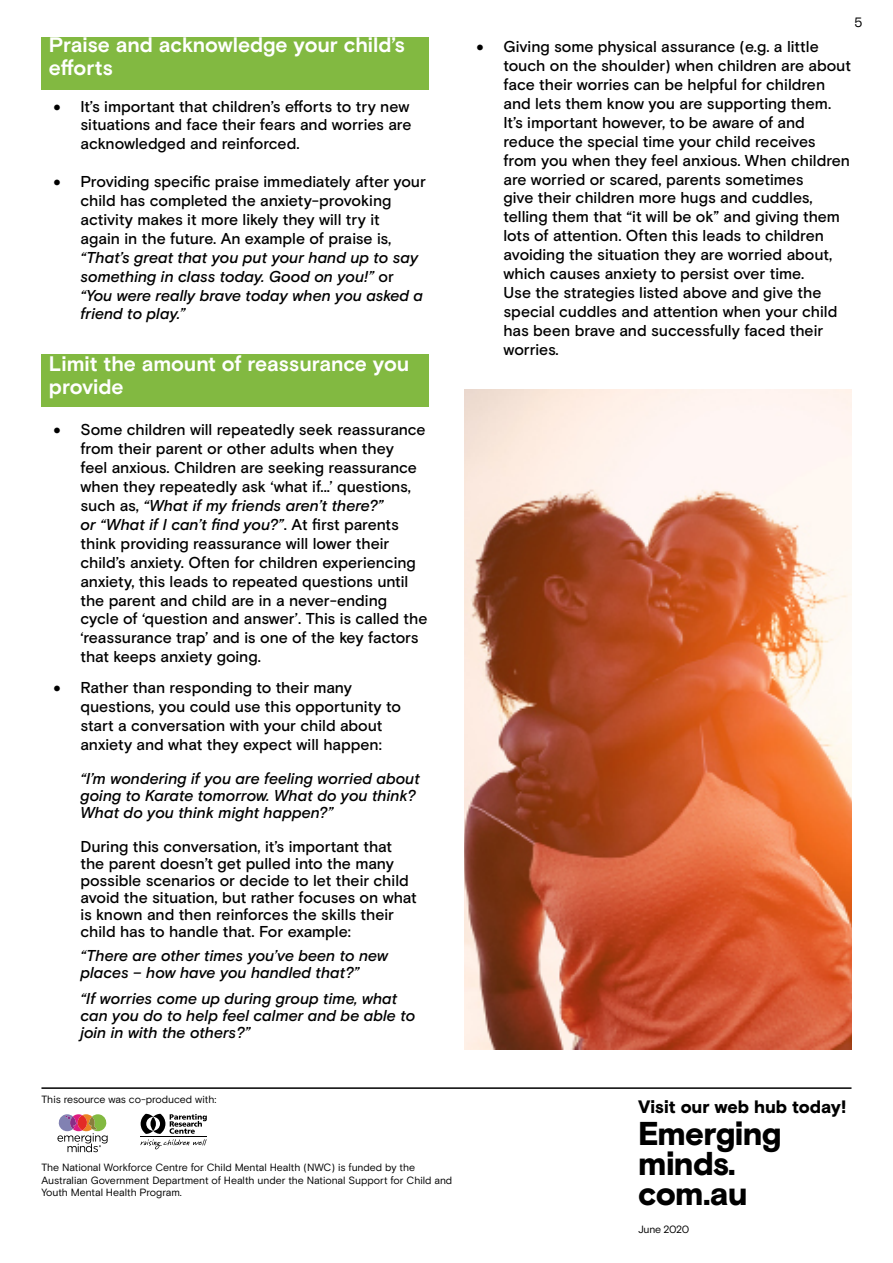
<style>
.page{position:relative;width:893px;height:1263px;background:#fff}
.page>*{position:absolute;margin:0;border:0;box-sizing:border-box;transform-origin:0 0}
.t1{font:900 33px/30px "Basis Grotesque Pro";letter-spacing:-.025em;color:#000}
.t2{font:700 21px/22.6px "Basis Grotesque Pro";letter-spacing:-.005em;color:#fff}
.t3{font:900 18px "Basis Grotesque Pro";letter-spacing:-.005em;color:#000}
.t4{font:500 15.75px/18.9px "Basis Grotesque Pro";letter-spacing:-.005em;color:#000}
.t5{font:italic 500 15.75px/17px "Basis Grotesque Pro";letter-spacing:-.005em;color:#000}
.t6{font:13.5px "Basis Grotesque Pro";color:#000}
.t7{font:10.5px/12.6px "Basis Grotesque Pro";letter-spacing:-.01em;color:#000}
.t8{font:10.5px "Basis Grotesque Pro";letter-spacing:-.035em;color:#000}
.s1{font-style:normal}
.s2{font-style:italic}
</style>
<div class="page">
<hr style="left:41px;top:1087px;width:810px;height:2px;background:#000">
<svg style="left:140px;top:1114px;width:67px;height:35px"></svg>
<hr style="left:141px;top:1136px;width:66px;height:1px;background:#000">
<svg style="left:57px;top:1114px;width:51px;height:38px"></svg>
<div style="left:41px;top:37px;width:387px;height:53px;background:#82b941"></div>
<div style="left:41px;top:355px;width:387px;height:52px;background:#82b941"></div>
<img style="left:464px;top:389px;width:387px;height:661px">
<h2 class="t2" style="left:49px;top:34px;width:358px">Praise and acknowledge your child’s efforts</h2>
<p class="t4" style="left:80px;top:97px;width:332px;text-indent:-27px">• It’s important that children’s efforts to try new situations and face their fears and worries are acknowledged and reinforced.</p>
<p class="t4" style="left:80px;top:173px;width:347px;text-indent:-27px">• Providing specific praise immediately after your child has completed the anxiety-provoking activity makes it more likely they will try it<br>again in the future. An example of praise is,</p>
<p class="t5" style="left:80px;top:248px;width:344px;line-height:18.9px">“That’s great that you put your hand up to say something in class today. Good on you!” <span class="s1">or </span>“You were really brave today when you asked a friend to play.”</p>
<h2 class="t2" style="left:49px;top:353px;width:362px">Limit the amount of reassurance you provide</h2>
<p class="t4" style="left:80px;top:421px;width:348px;text-indent:-27px">• Some children will repeatedly seek reassurance from their parent or other adults when they<br>feel anxious. Children are seeking reassurance when they repeatedly ask ‘what if...’ questions, such as, <span class="s2">“What if my friends aren’t there?”<br>or “What if I can’t find you?”</span>. At first parents think providing reassurance will lower their child’s anxiety. Often for children experiencing anxiety, this leads to repeated questions until the parent and child are in a never-ending cycle of ‘question and answer’. This is called the ‘reassurance trap’ and is one of the key factors that keeps anxiety going.</p>
<p class="t4" style="left:80px;top:679px;width:322px;text-indent:-27px">• Rather than responding to their many questions, you could use this opportunity to start a conversation with your child about anxiety and what they expect will happen:</p>
<p class="t5" style="left:80px;top:770px;width:341px">“I’m wondering if you are feeling worried about going to Karate tomorrow. What do you think?<br>What do you think might happen?”</p>
<p class="t4" style="left:80px;top:838px;width:338px;line-height:17px">During this conversation, it’s important that the parent doesn’t get pulled into the many possible scenarios or decide to let their child avoid the situation, but rather focuses on what is known and then reinforces the skills their child has to handle that. For example:</p>
<p class="t5" style="left:80px;top:948px;width:309px">“There are other times you’ve been to new places – how have you handled that?”</p>
<p class="t5" style="left:80px;top:991px;width:336px">“If worries come up during group time, what can you do to help feel calmer and be able to join in with the others?”</p>
<p class="t7" style="left:41px;top:1093px;width:176px">This resource was co-produced with:</p>
<p class="t7" style="left:41px;top:1161px;width:412px">The National Workforce Centre for Child Mental Health (NWC) is funded by the<br>Australian Government Department of Health under the National Support for Child and<br>Youth Mental Health Program.</p>
<p class="t6" style="left:854px;top:15px;width:10px">5</p>
<p class="t4" style="left:503px;top:38px;width:349px;text-indent:-27px">• Giving some physical assurance (e.g. a little touch on the shoulder) when children are about face their worries can be helpful for children and lets them know you are supporting them.<br>It’s important however, to be aware of and reduce the special time your child receives from you when they feel anxious. When children are worried or scared, parents sometimes<br>give their children more hugs and cuddles, telling them that “it will be ok” and giving them lots of attention. Often this leads to children avoiding the situation they are worried about, which causes anxiety to persist over time.<br>Use the strategies listed above and give the special cuddles and attention when your child has been brave and successfully faced their worries.</p>
<p class="t3" style="left:638px;top:1096px;width:210px">Visit our web hub today!</p>
<h1 class="t1" style="left:638px;top:1120px;width:145px">Emerging minds. com.au</h1>
<p class="t8" style="left:638px;top:1223px;width:53px">June 2020</p>
</div>
